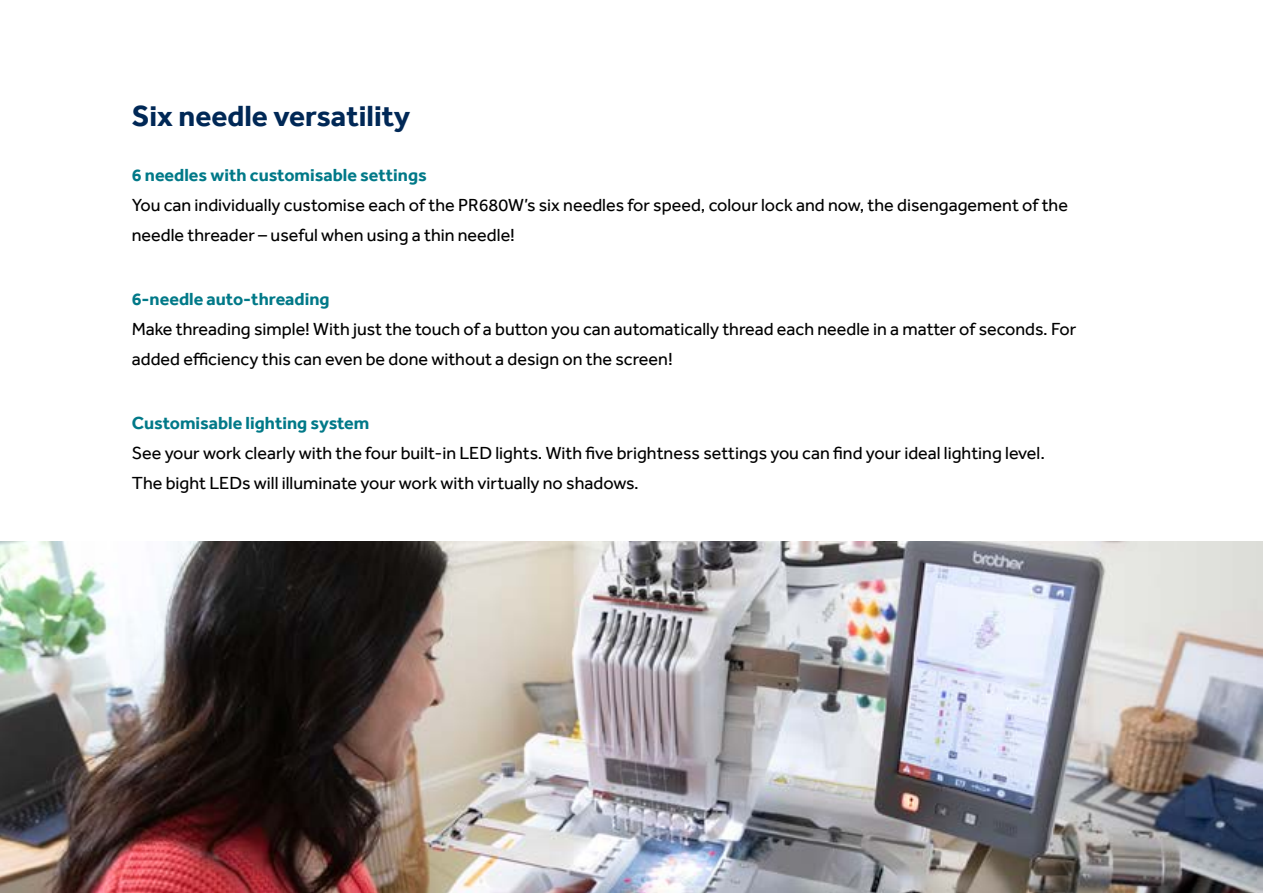
<style>
.page{position:relative;width:1263px;height:893px;background:#fff}
.page>*{position:absolute;margin:0;border:0;box-sizing:border-box;transform-origin:0 0}
.t1{font:700 30px "Effra";color:#002856}
.t2{font:18px/30px "Effra";color:#000}
.t3{font:700 18px "Effra";color:#007988}
</style>
<div class="page">
<img style="left:0;top:541px;width:1263px;height:352px">
<h1 class="t1" style="left:132px;top:98px;width:280px">Six needle versatility</h1>
<p class="t3" style="left:132px;top:164px;width:296px">6 needles with customisable settings</p>
<p class="t2" style="left:132px;top:190px;width:938px">You can individually customise each of the PR680W’s six needles for speed, colour lock and now, the disengagement of the needle threader – useful when using a thin needle!</p>
<p class="t3" style="left:132px;top:288px;width:199px">6-needle auto-threading</p>
<p class="t2" style="left:132px;top:314px;width:946px">Make threading simple! With just the touch of a button you can automatically thread each needle in a matter of seconds. For added efficiency this can even be done without a design on the screen!</p>
<p class="t3" style="left:132px;top:412px;width:239px">Customisable lighting system</p>
<p class="t2" style="left:132px;top:438px;width:914px">See your work clearly with the four built-in LED lights. With five brightness settings you can find your ideal lighting level.<br>The bight LEDs will illuminate your work with virtually no shadows.</p>
</div>
